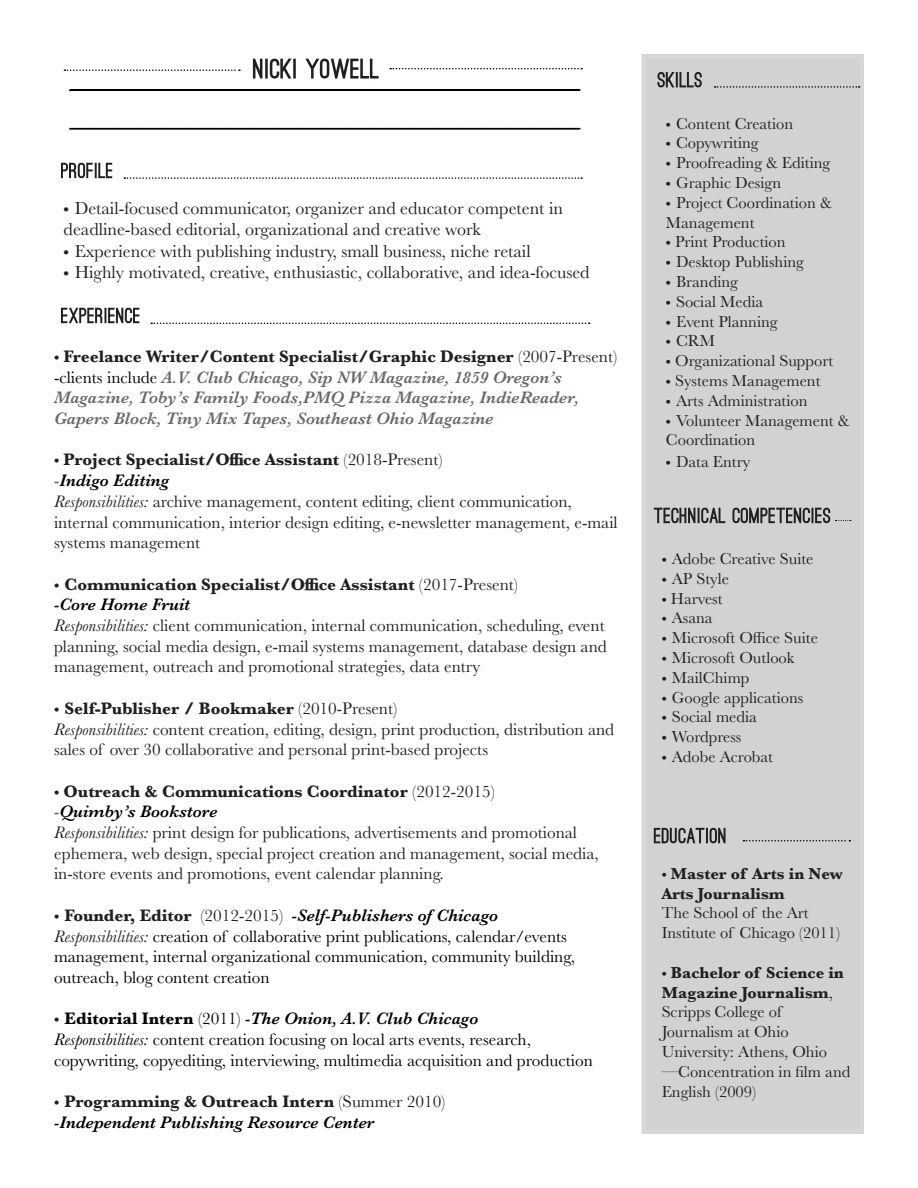
<style>
.page{position:relative;width:918px;height:1188px;background:#fff}
.page>*{position:absolute;margin:0;border:0;box-sizing:border-box;transform-origin:0 0}
.t1{font:18px/21.6px "Baskerville";color:#231f20}
.t2{font:17.25px/20.7px "Baskerville";color:#231f20}
.t3{font:17.25px/20.7px "Baskerville";color:#000}
.t4{font:700 17.25px "Baskerville";color:#231f20}
.t5{font:italic 600 17.25px/20.7px "Baskerville";color:#6e6664}
.t6{font:italic 600 17.25px "Baskerville";color:#000}
.t7{font:16.5px/19.8px "Baskerville";color:#231f20}
.t8{font:700 16.5px/19.8px "Baskerville";color:#231f20}
.s1{font-family:"MT Extra"}
.s2{font-family:"MT Extra";font-weight:400;font-style:normal;color:#231f20}
.s3{font-weight:700;font-style:normal;color:#231f20}
.s4{font-weight:400;font-style:normal;color:#231f20}
.s5{font-weight:400;font-style:normal;color:#000}
.s6{font-family:"MT Extra";font-weight:400}
.s7{font-weight:400}
.s8{color:#636366}
.s9{font-style:italic}
.s10{font-style:italic;color:#231f20}
.s11{font-weight:700;font-style:normal}
.s12{font-weight:400;font-style:normal}
</style>
<div class="page">
<div style="left:644px;top:56px;width:218px;height:1076px;background:#d2d2d2"></div>
<svg style="left:253px;top:59px;width:126px;height:20px"></svg>
<svg style="left:657px;top:72px;width:45px;height:15px"></svg>
<svg style="left:654px;top:828px;width:72px;height:15px"></svg>
<svg style="left:390px;top:68px;width:192px;height:1px"></svg>
<svg style="left:64px;top:69px;width:176px;height:2px"></svg>
<svg style="left:61px;top:163px;width:51px;height:15px"></svg>
<svg style="left:61px;top:308px;width:78px;height:15px"></svg>
<svg style="left:124px;top:177px;width:458px;height:2px"></svg>
<svg style="left:151px;top:323px;width:439px;height:1px"></svg>
<svg style="left:715px;top:86px;width:145px;height:2px"></svg>
<svg style="left:744px;top:840px;width:106px;height:2px"></svg>
<svg style="left:654px;top:508px;width:197px;height:15px"></svg>
<svg style="left:69px;top:89px;width:512px;height:2px"></svg>
<svg style="left:69px;top:128px;width:512px;height:2px"></svg>
<p class="t1" style="left:64px;top:197px;width:501px"><span class="s1">g</span> Detail-focused communicator, organizer and educator competent in deadline-based editorial, organizational and creative work</p>
<p class="t1" style="left:64px;top:241px;width:469px"><span class="s1">g</span> Experience with publishing industry, small business, niche retail</p>
<p class="t1" style="left:64px;top:262px;width:528px"><span class="s1">g</span> Highly motivated, creative, enthusiastic, collaborative, and idea-focused</p>
<p class="t5" style="left:54px;top:346px;width:565px"><span class="s2">g</span> <span class="s3">Freelance Writer/Content Specialist/Graphic Designer</span> <span class="s4">(2007-Present) </span><span class="s5">-clients include</span> A.V. Club Chicago, Sip NW Magazine, 1859 Oregon’s Magazine, Toby’s Family Foods,PMQ Pizza Magazine, IndieReader, Gapers Block, Tiny Mix Tapes, Southeast Ohio Magazine</p>
<p class="t4" style="left:54px;top:448px;width:390px"><span class="s6">g</span> Project Specialist/Office Assistant <span class="s7">(2018-Present)</span></p>
<p class="t6" style="left:54px;top:469px;width:117px"><span class="s8">-</span>Indigo Editing</p>
<p class="t2" style="left:54px;top:491px;width:565px"><span class="s9">Responsibilities:</span> archive management, content editing, client communication, internal communication, interior design editing, e-newsletter management, e-mail systems management</p>
<p class="t4" style="left:54px;top:572px;width:466px"><span class="s6">g</span> Communication Specialist/Office Assistant <span class="s7">(2017-Present)</span></p>
<p class="t6" style="left:54px;top:593px;width:138px">-Core Home Fruit</p>
<p class="t2" style="left:54px;top:615px;width:554px"><span class="s9">Responsibilities:</span> client communication, internal communication, scheduling, event planning, social media design, e-mail systems management, database design and management, outreach and promotional strategies, data entry</p>
<p class="t4" style="left:54px;top:696px;width:345px"><span class="s6">g</span> Self-Publisher / Bookmaker <span class="s7">(2010-Present)</span></p>
<p class="t2" style="left:54px;top:719px;width:562px"><span class="s9">Responsibilities:</span> content creation, editing, design, print production, distribution and sales of over 30 collaborative and personal print-based projects</p>
<p class="t4" style="left:54px;top:779px;width:442px"><span class="s6">g</span> Outreach &amp; Communications Coordinator <span class="s7">(2012-2015)</span></p>
<p class="t6" style="left:54px;top:800px;width:165px"><span class="s8">-</span>Quimby’s Bookstore</p>
<p class="t2" style="left:54px;top:822px;width:546px"><span class="s9">Responsibilities:</span> print design for publications, advertisements and promotional ephemera, web design, special project creation and management, social media, in-store events and promotions, event calendar planning.</p>
<p class="t6" style="left:54px;top:904px;width:446px"><span class="s2">g</span> <span class="s3">Founder, Editor</span> <span class="s4">(2012-2015)</span> -Self-Publishers of Chicago</p>
<p class="t3" style="left:54px;top:926px;width:523px"><span class="s10">Responsibilities:</span> creation of collaborative print publications, calendar/events management, internal organizational communication, community building, outreach, blog content creation</p>
<p class="t6" style="left:54px;top:1007px;width:426px"><span class="s2">g</span> <span class="s11">Editorial Intern</span> <span class="s12">(2011)</span> -The Onion, A.V. Club Chicago</p>
<p class="t3" style="left:54px;top:1029px;width:540px"><span class="s9">Responsibilities:</span> content creation focusing on local arts events, research, copywriting, copyediting, interviewing, multimedia acquisition and production</p>
<p class="t4" style="left:54px;top:1090px;width:393px"><span class="s6">g</span> Programming &amp; Outreach Intern <span class="s7">(Summer 2010)</span></p>
<p class="t6" style="left:54px;top:1111px;width:322px">-Independent Publishing Resource Center</p>
<p class="t7" style="left:666px;top:114px;width:129px"><span class="s1">g</span> Content Creation</p>
<p class="t7" style="left:666px;top:133px;width:94px"><span class="s1">g</span> Copywriting</p>
<p class="t7" style="left:666px;top:153px;width:166px"><span class="s1">g</span> Proofreading &amp; Editing</p>
<p class="t7" style="left:666px;top:173px;width:117px"><span class="s1">g</span> Graphic Design</p>
<p class="t7" style="left:666px;top:193px;width:167px"><span class="s1">g</span> Project Coordination &amp;<br>Management</p>
<p class="t7" style="left:666px;top:232px;width:121px"><span class="s1">g</span> Print Production</p>
<p class="t7" style="left:666px;top:252px;width:140px"><span class="s1">g</span> Desktop Publishing</p>
<p class="t7" style="left:666px;top:272px;width:74px"><span class="s1">g</span> Branding</p>
<p class="t7" style="left:666px;top:292px;width:99px"><span class="s1">g</span> Social Media</p>
<p class="t7" style="left:666px;top:312px;width:113px"><span class="s1">g</span> Event Planning</p>
<p class="t7" style="left:666px;top:331px;width:51px"><span class="s1">g</span> CRM</p>
<p class="t7" style="left:666px;top:351px;width:169px"><span class="s1">g</span> Organizational Support</p>
<p class="t7" style="left:666px;top:371px;width:156px"><span class="s1">g</span> Systems Management</p>
<p class="t7" style="left:666px;top:391px;width:143px"><span class="s1">g</span> Arts Administration</p>
<p class="t7" style="left:666px;top:411px;width:185px"><span class="s1">g</span> Volunteer Management &amp;<br>Coordination</p>
<p class="t7" style="left:666px;top:452px;width:86px"><span class="s1">g</span> Data Entry</p>
<p class="t7" style="left:662px;top:549px;width:153px"><span class="s1">g</span> Adobe Creative Suite</p>
<p class="t7" style="left:662px;top:569px;width:69px"><span class="s1">g</span> AP Style</p>
<p class="t7" style="left:662px;top:589px;width:62px"><span class="s1">g</span> Harvest</p>
<p class="t7" style="left:662px;top:608px;width:53px"><span class="s1">g</span> Asana</p>
<p class="t7" style="left:662px;top:628px;width:158px"><span class="s1">g</span> Microsoft Office Suite</p>
<p class="t7" style="left:662px;top:648px;width:134px"><span class="s1">g</span> Microsoft Outlook</p>
<p class="t7" style="left:662px;top:668px;width:89px"><span class="s1">g</span> MailChimp</p>
<p class="t7" style="left:662px;top:688px;width:143px"><span class="s1">g</span> Google applications</p>
<p class="t7" style="left:662px;top:707px;width:97px"><span class="s1">g</span> Social media</p>
<p class="t7" style="left:662px;top:727px;width:81px"><span class="s1">g</span> Wordpress</p>
<p class="t7" style="left:662px;top:747px;width:113px"><span class="s1">g</span> Adobe Acrobat</p>
<p class="t8" style="left:662px;top:864px;width:183px"><span class="s6">g</span> Master of Arts in New<br>Arts Journalism</p>
<p class="t7" style="left:662px;top:903px;width:180px">The School of the Art<br>Institute of Chicago (2011)</p>
<p class="t8" style="left:662px;top:963px;width:184px"><span class="s6">g</span> Bachelor of Science in<br>Magazine Journalism<span class="s7">,</span></p>
<p class="t7" style="left:662px;top:1002px;width:190px">Scripps College of<br>Journalism at Ohio<br>University: Athens, Ohio —Concentration in film and<br>English (2009)</p>
</div>
